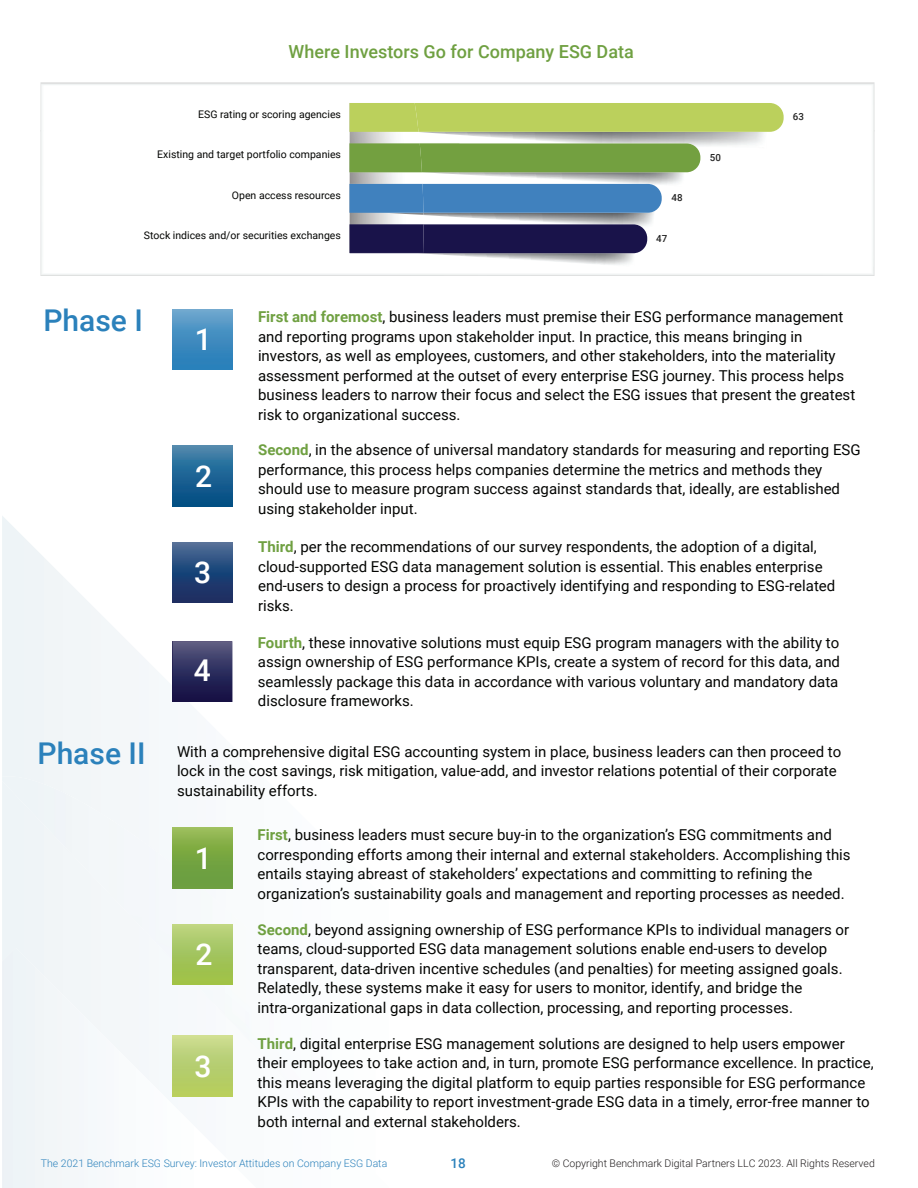
<style>
.page{position:relative;width:918px;height:1188px;background:#fff}
.page>*{position:absolute;margin:0;border:0;box-sizing:border-box;transform-origin:0 0}
.t1{font:500 30px "Roboto";color:#fff}
.t2{font:500 30px "Roboto";color:#2b81bb}
.t3{font:500 18px "Roboto";color:#6fa041}
.t4{font:15px/19.5px "Roboto";color:#040503}
.t5{font:500 13.5px "Roboto";color:#2b81bb}
.t6{font:10.5px "Roboto";color:#040503}
.t7{font:300 10.5px "Roboto";color:#2b81bb}
.t8{font:300 10.5px "Roboto";color:#211d1e}
.t9{font:500 9.75px "Roboto";color:#242424}
.s1{font-weight:700;color:#6fa041}
.s2{font-weight:500;font-size:30px;color:#2b81bb}
</style>
<div class="page">
<svg style="left:2px;top:516px;width:231px;height:432px"></svg>
<div style="left:2px;top:948px;width:231px;height:240px;background:#f4f7f9"></div>
<div style="left:2px;top:776px;width:156px;height:104px;background:#f2f6f8"></div>
<div style="left:157px;top:852px;width:53px;height:147px;background:#f5f9fb"></div>
<div style="left:95px;top:879px;width:63px;height:52px;background:#f4f7f9"></div>
<img style="left:209px;top:894px;width:24px;height:141px">
<img style="left:144px;top:930px;width:14px;height:15px">
<svg style="left:350px;top:131px;width:424px;height:122px"></svg>
<img style="left:40px;top:82px;width:834px;height:49px">
<img style="left:40px;top:130px;width:53px;height:146px">
<img style="left:822px;top:130px;width:52px;height:146px">
<img style="left:232px;top:309px;width:1px;height:60px">
<img style="left:172px;top:309px;width:60px;height:60px">
<img style="left:232px;top:446px;width:1px;height:60px">
<img style="left:172px;top:446px;width:60px;height:60px">
<img style="left:232px;top:542px;width:1px;height:61px">
<img style="left:172px;top:542px;width:60px;height:61px">
<img style="left:172px;top:641px;width:60px;height:61px">
<img style="left:173px;top:828px;width:60px;height:60px">
<img style="left:173px;top:924px;width:60px;height:61px">
<img style="left:173px;top:1036px;width:60px;height:60px">
<p class="t3" style="left:289px;top:39px;width:347px">Where Investors Go for Company ESG Data</p>
<p class="t6" style="left:198px;top:107px;width:144px">ESG rating or scoring agencies</p>
<p class="t6" style="left:157px;top:147px;width:185px">Existing and target portfolio companies</p>
<p class="t6" style="left:232px;top:188px;width:110px">Open access resources</p>
<p class="t6" style="left:144px;top:228px;width:198px">Stock indices and/or securities exchanges</p>
<p class="t9" style="left:672px;top:191px;width:13px">48</p>
<p class="t9" style="left:656px;top:231px;width:13px">47</p>
<p class="t9" style="left:710px;top:150px;width:13px">50</p>
<p class="t9" style="left:793px;top:110px;width:13px">63</p>
<h1 class="t2" style="left:43px;top:299px;width:101px">Phase I</h1>
<p class="t4" style="left:258px;top:307px;width:599px"><span class="s1">First and foremost</span>, business leaders must premise their ESG performance management and reporting programs upon stakeholder input. In practice, this means bringing in investors, as well as employees, customers, and other stakeholders, into the materiality assessment performed at the outset of every enterprise ESG journey. This process helps business leaders to narrow their focus and select the ESG issues that present the greatest risk to organizational success.</p>
<h1 class="t1" style="left:195px;top:319px;width:19px">1</h1>
<h1 class="t1" style="left:195px;top:455px;width:19px">2</h1>
<h1 class="t1" style="left:194px;top:552px;width:19px">3</h1>
<h1 class="t1" style="left:194px;top:650px;width:19px">4</h1>
<p class="t4" style="left:258px;top:440px;width:604px"><span class="s1">Second</span>, in the absence of universal mandatory standards for measuring and reporting ESG performance, this process helps companies determine the metrics and methods they should use to measure program success against standards that, ideally, are established using stakeholder input.</p>
<p class="t4" style="left:258px;top:537px;width:579px"><span class="s1">Third</span>, per the recommendations of our survey respondents, the adoption of a digital, cloud-supported ESG data management solution is essential. This enables enterprise end-users to design a process for proactively identifying and responding to ESG-related risks.</p>
<p class="t4" style="left:258px;top:632px;width:584px;text-align:justify"><span class="s1">Fourth</span>, these innovative solutions must equip ESG program managers with the ability to assign ownership of ESG performance KPIs, create a system of record for this data, and seamlessly package this data in accordance with various voluntary and mandatory data disclosure frameworks.</p>
<p class="t4" style="left:177px;top:741px;width:666px;text-indent:-140px"><span class="s2">Phase II</span> With a comprehensive digital ESG accounting system in place, business leaders can then proceed to lock in the cost savings, risk mitigation, value-add, and investor relations potential of their corporate sustainability efforts.</p>
<p class="t4" style="left:258px;top:825px;width:595px"><span class="s1">First</span>, business leaders must secure buy-in to the organization’s ESG commitments and corresponding efforts among their internal and external stakeholders. Accomplishing this entails staying abreast of stakeholders’ expectations and committing to refining the organization’s sustainability goals and management and reporting processes as needed.</p>
<p class="t4" style="left:258px;top:919px;width:593px"><span class="s1">Second</span>, beyond assigning ownership of ESG performance KPIs to individual managers or teams, cloud-supported ESG data management solutions enable end-users to develop transparent, data-driven incentive schedules (and penalties) for meeting assigned goals.<br>Relatedly, these systems make it easy for users to monitor, identify, and bridge the intra-organizational gaps in data collection, processing, and reporting processes.</p>
<p class="t4" style="left:258px;top:1033px;width:618px"><span class="s1">Third</span>, digital enterprise ESG management solutions are designed to help users empower their employees to take action and, in turn, promote ESG performance excellence. In practice, this means leveraging the digital platform to equip parties responsible for ESG performance KPIs with the capability to report investment-grade ESG data in a timely, error-free manner to both internal and external stakeholders.</p>
<p class="t7" style="left:41px;top:1156px;width:348px">The 2021 Benchmark ESG Survey: Investor Attitudes on Company ESG Data</p>
<p class="t5" style="left:451px;top:1153px;width:17px">18</p>
<p class="t8" style="left:552px;top:1156px;width:325px">© Copyright Benchmark Digital Partners LLC 2023. All Rights Reserved</p>
<h1 class="t1" style="left:195px;top:838px;width:19px">1</h1>
<h1 class="t1" style="left:195px;top:934px;width:19px">2</h1>
<h1 class="t1" style="left:194px;top:1045px;width:19px">3</h1>
</div>
